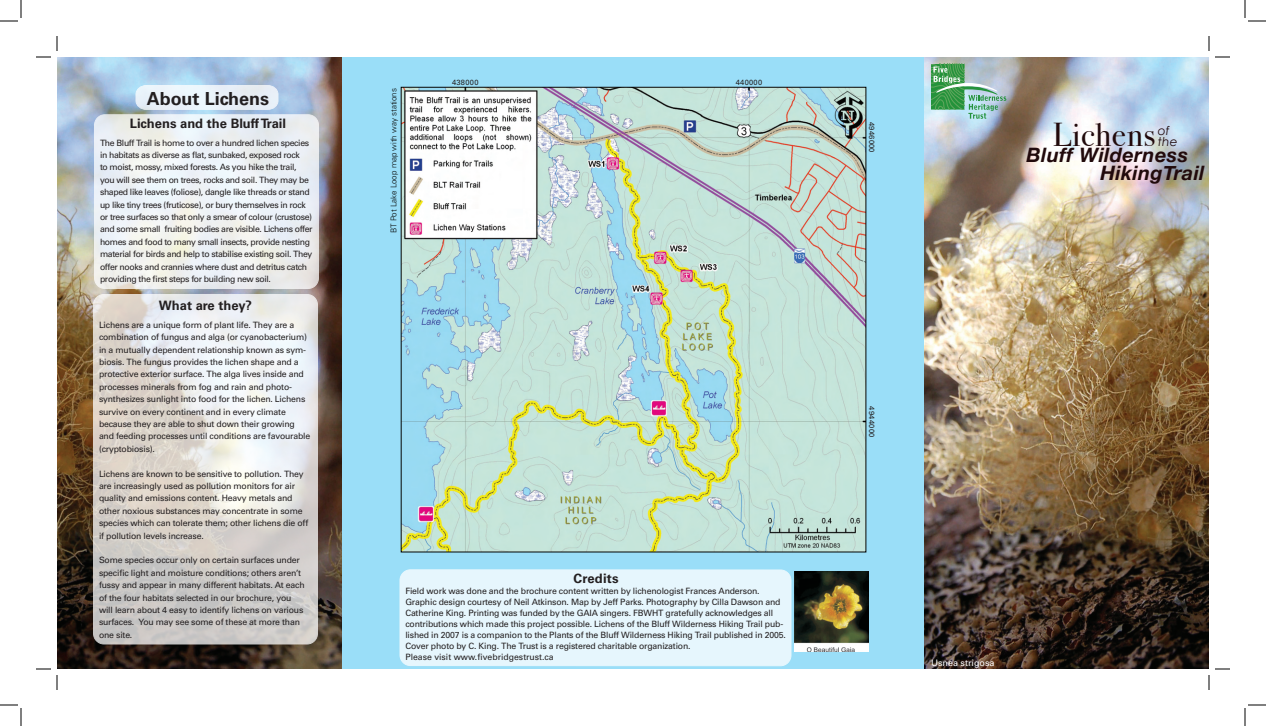
<style>
.page{position:relative;width:1266px;height:726px;background:#fff}
.page>*{position:absolute;margin:0;border:0;box-sizing:border-box;transform-origin:0 0}
.t1{font:33.1px "Bodoni Svty Two ITCTT Book";letter-spacing:.02em;color:#210a0c}
.t2{font:italic 700 19.9px/17.7px "Helvetica Neue";letter-spacing:.02em;color:#210a0c}
.t3{font:700 18px "Univers";color:#231f20}
.t4{font:700 13px "Univers";color:#231f20}
.t5{font:italic 12.1px/11px "Century Gothic";color:#210a0c}
.t6{font:9px "Univers";color:#fff}
.t7{font:8.7px/12.4px "Univers";letter-spacing:-.02em;color:#231f20}
.t8{font:8.7px/12.4px "Univers";letter-spacing:-.04em;color:#231f20}
.t9{font:300 8px "Univers";color:#040503}
.t10{font:7.5px "Univers";letter-spacing:.04em;color:#231f20}
</style>
<div class="page">
<div style="left:342px;top:57px;width:583px;height:612px;background:#9adef8"></div>
<img style="left:57px;top:57px;width:285px;height:612px">
<svg style="left:95px;top:115px;width:224px;height:173px;fill:#edf1f4"></svg>
<div style="left:94px;top:114px;width:225px;height:175px;border:1px solid #fff;border-radius:10px"></div>
<div style="left:400px;top:570px;width:391px;height:96px;background:#e6f6fd;border-radius:11px"></div>
<div style="left:400px;top:569px;width:392px;height:97px;border:1px solid #fff;border-radius:11px"></div>
<svg style="left:135px;top:84px;width:144px;height:26px;background:#e4eef6"></svg>
<img style="left:924px;top:57px;width:285px;height:612px">
<svg style="left:94px;top:294px;width:224px;height:350px"></svg>
<div style="left:93px;top:294px;width:225px;height:350px;border:1px solid #fff;border-radius:10px"></div>
<img style="left:794px;top:571px;width:74px;height:81px">
<svg style="left:931px;top:64px;width:75px;height:55px;background:#89bba2"></svg>
<img style="left:403px;top:89px;width:461px;height:461px">
<svg style="left:36px;top:36px;width:22px;height:22px"></svg>
<svg style="left:36px;top:668px;width:22px;height:22px"></svg>
<svg style="left:1208px;top:36px;width:22px;height:22px"></svg>
<svg style="left:1208px;top:668px;width:22px;height:22px"></svg>
<svg style="left:0;top:0;width:22px;height:22px"></svg>
<svg style="left:0;top:704px;width:22px;height:22px"></svg>
<svg style="left:1244px;top:0;width:22px;height:22px"></svg>
<svg style="left:1244px;top:704px;width:22px;height:22px"></svg>
<h3 class="t3" style="left:147px;top:88px;width:124px">About Lichens</h3>
<h3 class="t4" style="left:130px;top:115px;width:158px">Lichens and the Bluff Trail</h3>
<p class="t8" style="left:100px;top:136px;width:214px">The Bluff Trail is home to over a hundred lichen species in habitats as diverse as flat, sunbaked, exposed rock<br>to moist, mossy, mixed forests. As you hike the trail, you will see them on trees, rocks and soil. They may be shaped like leaves (foliose), dangle like threads or stand up like tiny trees (fruticose), or bury themselves in rock or tree surfaces so that only a smear of colour (crustose) and some small fruiting bodies are visible. Lichens offer homes and food to many small insects, provide nesting material for birds and help to stabilise existing soil. They offer nooks and crannies where dust and detritus catch providing the first steps for building new soil.</p>
<h3 class="t4" style="left:159px;top:298px;width:95px">What are they?</h3>
<p class="t7" style="left:99px;top:319px;width:213px">Lichens are a unique form of plant life. They are a combination of fungus and alga (or cyanobacterium) in a mutually dependent relationship known as sym&shy;biosis. The fungus provides the lichen shape and a protective exterior surface. The alga lives inside and processes minerals from fog and rain and photo&shy;synthesizes sunlight into food for the lichen. Lichens survive on every continent and in every climate because they are able to shut down their growing and feeding processes until conditions are favourable (cryptobiosis).</p>
<p class="t7" style="left:99px;top:467px;width:211px">Lichens are known to be sensitive to pollution. They are increasingly used as pollution monitors for air quality and emissions content. Heavy metals and other noxious substances may concentrate in some species which can tolerate them; other lichens die off if pollution levels increase.</p>
<p class="t7" style="left:99px;top:554px;width:207px">Some species occur only on certain surfaces under specific light and moisture conditions; others aren’t fussy and appear in many different habitats. At each of the four habitats selected in our brochure, you will learn about 4 easy to identify lichens on various surfaces. You may see some of these at more than one site.</p>
<p class="t9" style="left:389px;top:233px;width:146px;rotate:-90deg">BT Pot Lake Loop map with way stations</p>
<p class="t10" style="left:452px;top:78px;width:28px">438000</p>
<p class="t10" style="left:736px;top:78px;width:28px">440000</p>
<h3 class="t4" style="left:574px;top:571px;width:47px">Credits</h3>
<p class="t7" style="left:405px;top:585px;width:382px;line-height:11px">Field work was done and the brochure content written by lichenologist Frances Anderson.<br>Graphic design courtesy of Neil Atkinson. Map by Jeff Parks. Photography by Cilla Dawson and Catherine King. Printing was funded by the GAIA singers. FBWHT gratefully acknowledges all contributions which made this project possible. Lichens of the Bluff Wilderness Hiking Trail pub&shy;lished in 2007 is a companion to the Plants of the Bluff Wilderness Hiking Trail published in 2005.<br>Cover photo by C. King. The Trust is a registered charitable organization.<br>Please visit www.fivebridgestrust.ca</p>
<p class="t10" style="left:876px;top:122px;width:32px;rotate:90deg">4946000</p>
<h1 class="t1" style="left:1053px;top:108px;width:104px">Lichens</h1>
<h3 class="t5" style="left:1158px;top:125px;width:21px">of the</h3>
<h2 class="t2" style="left:1100px;top:146px;width:106px;text-indent:-74px">Bluff Wilderness<br>HikingTrail</h2>
<p class="t10" style="left:876px;top:406px;width:32px;rotate:90deg">4944000</p>
<p class="t6" style="left:931px;top:657px;width:65px">Usnea strigosa</p>
</div>
